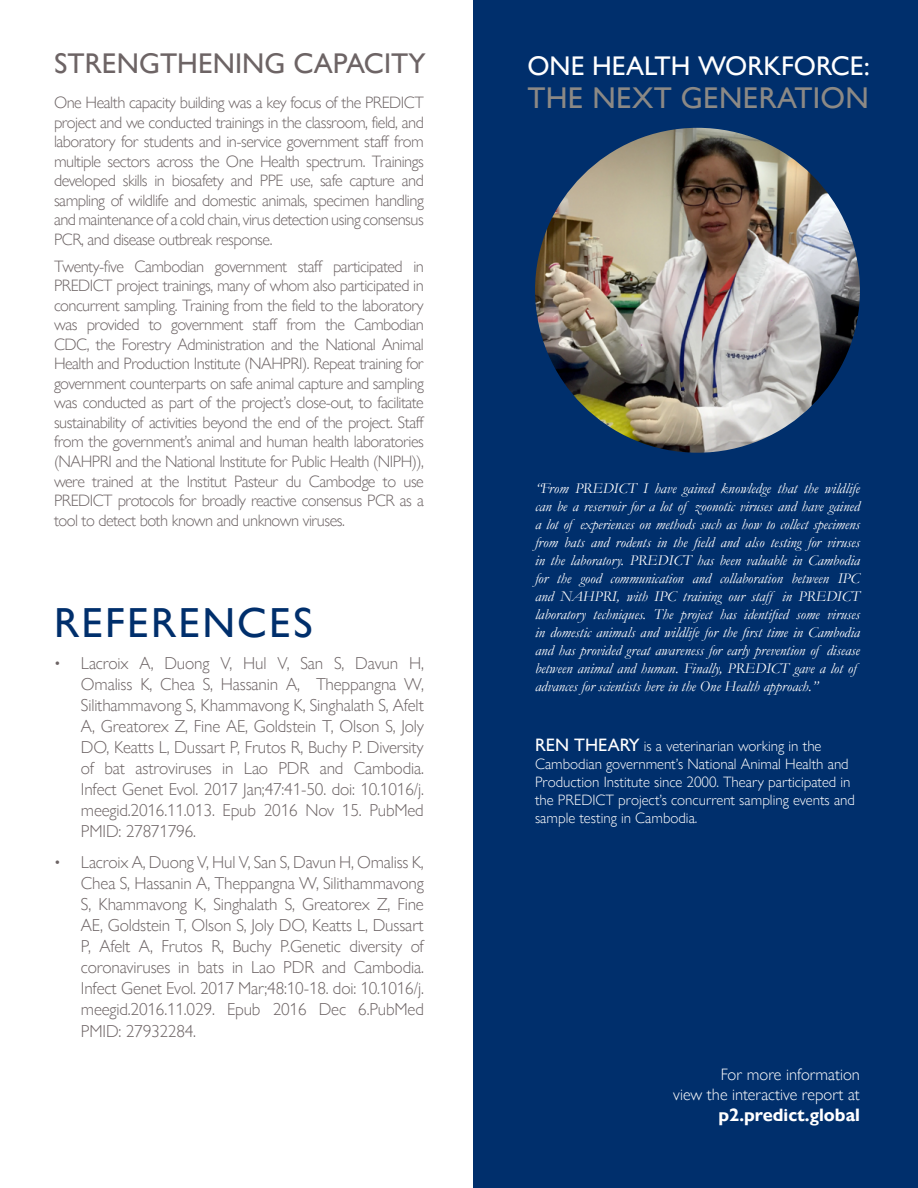
<style>
.page{position:relative;width:918px;height:1188px;background:#fff}
.page>*{position:absolute;margin:0;border:0;box-sizing:border-box;transform-origin:0 0}
.t1{font:42px "Gill Sans Nova";letter-spacing:.05em;color:#002f6c}
.t2{font:30px "Gill Sans Nova";letter-spacing:.01em;color:#8c8985}
.t3{font:28.5px "Gill Sans Nova";color:#6d6465}
.t4{font:27px "Gill Sans Nova";color:#fff}
.t5{font:700 18px "Gill Sans Nova";color:#fff}
.t6{font:300 17.25px/21px "Gill Sans Nova";letter-spacing:-.01em;color:#6d6465;text-align:justify}
.t7{font:300 16.5px/19.5px "Gill Sans Nova";letter-spacing:-.03em;color:#6d6465;text-align:justify}
.t8{font:300 16.5px/19.8px "Gill Sans Nova";color:#fff;text-align:right}
.t9{font:italic 15px/18px "Garamond";color:#fff}
.t10{font:300 15px/18px "Gill Sans Nova";color:#fff}
.s1{font-weight:400;font-size:18px}
</style>
<div class="page">
<div style="left:473px;top:0;width:445px;height:1188px;background:#002f6c"></div>
<img style="left:535px;top:128px;width:325px;height:325px;border-radius:162px">
<h3 class="t3" style="left:54px;top:47px;width:373px">STRENGTHENING CAPACITY</h3>
<p class="t7" style="left:54px;top:93px;width:371px">One Health capacity building was a key focus of the PREDICT project and we conducted trainings in the classroom, field, and laboratory for students and in-service government staff from multiple sectors across the One Health spectrum. Trainings developed skills in biosafety and PPE use, safe capture and sampling of wildlife and domestic animals, specimen handling and maintenance of a cold chain, virus detection using consensus PCR, and disease outbreak response.</p>
<p class="t7" style="left:54px;top:257px;width:371px">Twenty-five Cambodian government staff participated in PREDICT project trainings, many of whom also participated in concurrent sampling. Training from the field to the laboratory was provided to government staff from the Cambodian CDC, the Forestry Administration and the National Animal Health and Production Institute (NAHPRI). Repeat training for government counterparts on safe animal capture and sampling was conducted as part of the project’s close-out, to facilitate sustainability of activities beyond the end of the project. Staff from the government’s animal and human health laboratories (NAHPRI and the National Institute for Public Health (NIPH)), were trained at the Institut Pasteur du Cambodge to use PREDICT protocols for broadly reactive consensus PCR as a tool to detect both known and unknown viruses.</p>
<h1 class="t1" style="left:54px;top:598px;width:261px">REFERENCES</h1>
<p class="t6" style="left:81px;top:653px;width:344px;text-indent:-27px">• Lacroix A, Duong V, Hul V, San S, Davun H, Omaliss K, Chea S, Hassanin A, Theppangna W, Silithammavong S, Khammavong K, Singhalath S, Afelt A, Greatorex Z, Fine AE, Goldstein T, Olson S, Joly DO, Keatts L, Dussart P, Frutos R, Buchy P. Diversity of bat astroviruses in Lao PDR and Cambodia.<br>Infect Genet Evol. 2017 Jan;47:41-50. doi: 10.1016/j. meegid.2016.11.013. Epub 2016 Nov 15. PubMed PMID: 27871796.</p>
<p class="t6" style="left:81px;top:852px;width:344px;text-indent:-27px">• Lacroix A, Duong V, Hul V, San S, Davun H, Omaliss K, Chea S, Hassanin A, Theppangna W, Silithammavong S, Khammavong K, Singhalath S, Greatorex Z, Fine AE, Goldstein T, Olson S, Joly DO, Keatts L, Dussart P, Afelt A, Frutos R, Buchy P.Genetic diversity of coronaviruses in bats in Lao PDR and Cambodia.<br>Infect Genet Evol. 2017 Mar;48:10-18. doi: 10.1016/j. meegid.2016.11.029. Epub 2016 Dec 6.PubMed PMID: 27932284.</p>
<h3 class="t4" style="left:527px;top:51px;width:344px">ONE HEALTH WORKFORCE:</h3>
<h2 class="t2" style="left:527px;top:81px;width:343px">THE NEXT GENERATION</h2>
<p class="t9" style="left:535px;top:479px;width:326px">“From PREDICT I have gained knowledge that the wildlife can be a reservoir for a lot of zoonotic viruses and have gained a lot of experiences on methods such as how to collect specimens from bats and rodents in the field and also testing for viruses in the laboratory. PREDICT has been valuable in Cambodia for the good communication and collaboration between IPC and NAHPRI, with IPC training our staff in PREDICT laboratory techniques. The project has identified some viruses in domestic animals and wildlife for the first time in Cambodia and has provided great awareness for early prevention of disease between animal and human. Finally, PREDICT gave a lot of advances for scientists here in the One Health approach.”</p>
<p class="t10" style="left:535px;top:737px;width:322px"><span class="s1">REN THEARY</span> is a veterinarian working in the Cambodian government’s National Animal Health and Production Institute since 2000. Theary participated in the PREDICT project’s concurrent sampling events and sample testing in Cambodia.</p>
<p class="t8" style="left:673px;top:1065px;width:188px">For more information<br>view the interactive report at</p>
<p class="t5" style="left:718px;top:1105px;width:143px">p2.predict.global</p>
</div>
